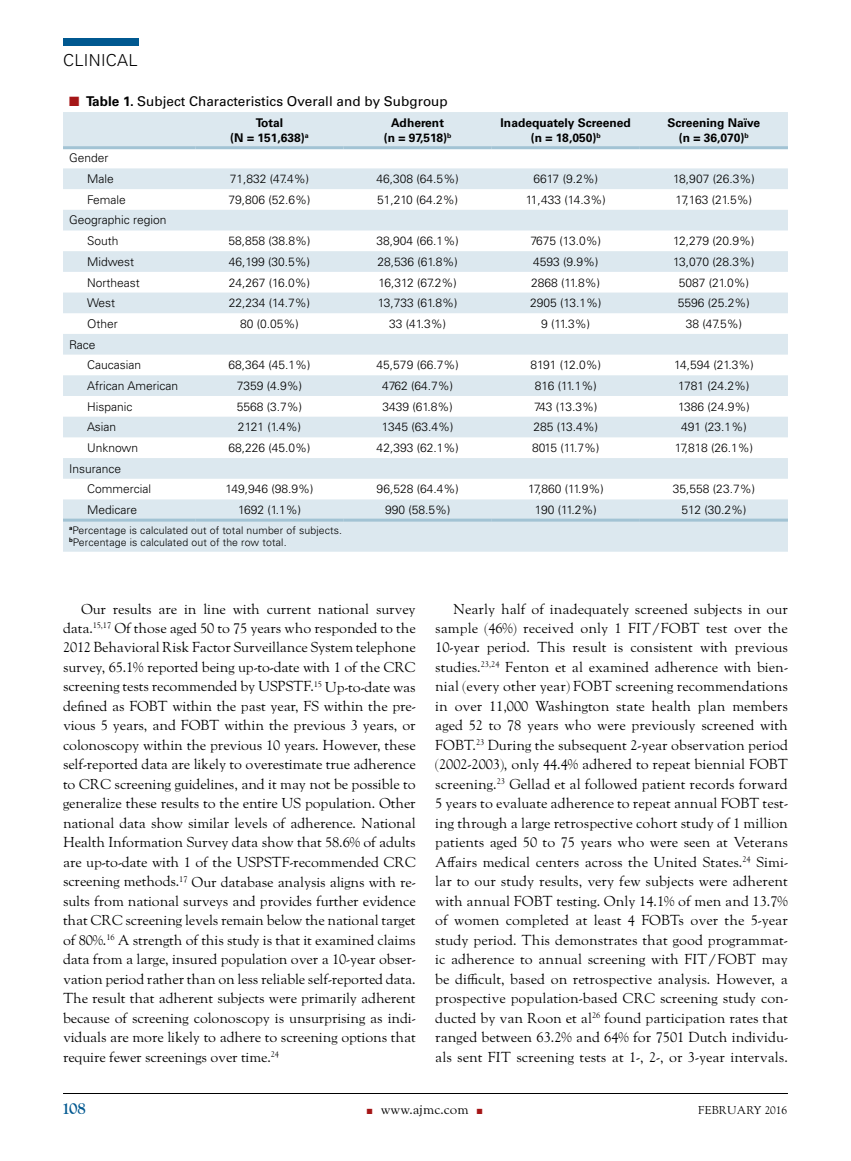
<style>
.page{position:relative;width:851px;height:1161px;background:#fff}
.page>*{position:absolute;margin:0;border:0;box-sizing:border-box;transform-origin:0 0}
.t1{font:300 16.5px "Univers LT Std";letter-spacing:.02em;color:#000}
.t2{font:700 16.5px "LTC Goudy Oldstyle Pro";color:#005890}
.t3{font:14.25px/19.5px "LTC Goudy Oldstyle Pro";letter-spacing:-.005em;color:#000;text-align:justify}
.t4{font:13.5px "Univers LT Std";color:#000}
.t5{font:13.5px "LTC Goudy Oldstyle Pro";color:#000}
.t6{font:300 12px/20.7px "Univers LT Std";color:#000}
.t7{font:700 12px/15px "Univers LT Std";color:#000;text-align:center}
.t8{font:11.25px "LTC Goudy Oldstyle Pro";letter-spacing:.02em;color:#000}
.t9{font:300 10.5px/12px "Univers LT Std";letter-spacing:.01em;color:#000}
.s1{color:#a51617}
.s2{font-weight:700}
</style>
<div class="page">
<hr style="left:63px;top:1093px;width:725px;height:1px;background:#000">
<div style="left:63px;top:39px;width:76px;height:7px;background:#005890"></div>
<svg style="left:63px;top:112px;width:725px;height:440px;fill:#dce8ef"></svg>
<hr style="left:63px;top:146px;width:132px;height:3px;background:#a2c3d4">
<hr style="left:195px;top:146px;width:148px;height:3px;background:#a2c3d4">
<hr style="left:343px;top:146px;width:148px;height:3px;background:#a2c3d4">
<hr style="left:491px;top:146px;width:148px;height:3px;background:#a2c3d4">
<hr style="left:639px;top:146px;width:148px;height:3px;background:#a2c3d4">
<hr style="left:63px;top:519px;width:132px;height:3px;background:#a2c3d4">
<hr style="left:195px;top:519px;width:148px;height:3px;background:#a2c3d4">
<hr style="left:343px;top:519px;width:148px;height:3px;background:#a2c3d4">
<hr style="left:491px;top:519px;width:148px;height:3px;background:#a2c3d4">
<hr style="left:639px;top:519px;width:148px;height:3px;background:#a2c3d4">
<p class="t1" style="left:63px;top:50px;width:76px">CLINICAL</p>
<p class="t4" style="left:69px;top:93px;width:380px"><span class="s1">■</span> <span class="s2">Table 1.</span> Subject Characteristics Overall and by Subgroup</p>
<p class="t7" style="left:230px;top:115px;width:80px">Total<br>(N = 151,638)<sup>a</sup></p>
<p class="t7" style="left:384px;top:115px;width:69px">Adherent<br>(n = 97,518)<sup>b</sup></p>
<p class="t7" style="left:500px;top:115px;width:132px">Inadequately Screened (n = 18,050)<sup>b</sup></p>
<p class="t7" style="left:667px;top:115px;width:94px">Screening Naïve (n = 36,070)<sup>b</sup></p>
<p class="t6" style="left:87px;top:148px;width:28px;text-indent:-18px">Gender<br>Male</p>
<p class="t6" style="left:230px;top:169px;width:81px">71,832 (47.4%)</p>
<p class="t6" style="left:376px;top:169px;width:84px">46,308 (64.5%)</p>
<p class="t6" style="left:533px;top:169px;width:66px">6617 (9.2%)</p>
<p class="t6" style="left:673px;top:169px;width:83px">18,907 (26.3%)</p>
<p class="t6" style="left:87px;top:189px;width:40px">Female</p>
<p class="t6" style="left:228px;top:189px;width:84px">79,806 (52.6%)</p>
<p class="t6" style="left:377px;top:189px;width:83px">51,210 (64.2%)</p>
<p class="t6" style="left:525px;top:189px;width:82px">11,433 (14.3%)</p>
<p class="t6" style="left:675px;top:189px;width:78px">17,163 (21.5%)</p>
<p class="t6" style="left:87px;top:210px;width:81px;text-indent:-18px">Geographic region<br>South</p>
<p class="t6" style="left:228px;top:231px;width:84px">58,858 (38.8%)</p>
<p class="t6" style="left:376px;top:231px;width:84px">38,904 (66.1%)</p>
<p class="t6" style="left:530px;top:231px;width:72px">7675 (13.0%)</p>
<p class="t6" style="left:673px;top:231px;width:83px">12,279 (20.9%)</p>
<p class="t6" style="left:87px;top:251px;width:49px">Midwest</p>
<p class="t6" style="left:229px;top:251px;width:83px">46,199 (30.5%)</p>
<p class="t6" style="left:377px;top:251px;width:82px">28,536 (61.8%)</p>
<p class="t6" style="left:533px;top:251px;width:67px">4593 (9.9%)</p>
<p class="t6" style="left:673px;top:251px;width:83px">13,070 (28.3%)</p>
<p class="t6" style="left:87px;top:272px;width:54px">Northeast</p>
<p class="t6" style="left:229px;top:272px;width:83px">24,267 (16.0%)</p>
<p class="t6" style="left:378px;top:272px;width:80px">16,312 (67.2%)</p>
<p class="t6" style="left:531px;top:272px;width:70px">2868 (11.8%)</p>
<p class="t6" style="left:678px;top:272px;width:72px">5087 (21.0%)</p>
<p class="t6" style="left:87px;top:293px;width:30px">West</p>
<p class="t6" style="left:229px;top:293px;width:83px">22,234 (14.7%)</p>
<p class="t6" style="left:378px;top:293px;width:81px">13,733 (61.8%)</p>
<p class="t6" style="left:530px;top:293px;width:73px">2905 (13.1%)</p>
<p class="t6" style="left:677px;top:293px;width:74px">5596 (25.2%)</p>
<p class="t6" style="left:87px;top:313px;width:32px">Other</p>
<p class="t6" style="left:240px;top:313px;width:60px">80 (0.05%)</p>
<p class="t6" style="left:389px;top:313px;width:59px">33 (41.3%)</p>
<p class="t6" style="left:541px;top:313px;width:50px">9 (11.3%)</p>
<p class="t6" style="left:685px;top:313px;width:58px">38 (47.5%)</p>
<p class="t6" style="left:87px;top:334px;width:56px;text-indent:-18px">Race<br>Caucasian</p>
<p class="t6" style="left:228px;top:355px;width:84px">68,364 (45.1%)</p>
<p class="t6" style="left:376px;top:355px;width:84px">45,579 (66.7%)</p>
<p class="t6" style="left:530px;top:355px;width:72px">8191 (12.0%)</p>
<p class="t6" style="left:674px;top:355px;width:81px">14,594 (21.3%)</p>
<p class="t6" style="left:87px;top:375px;width:93px">African American</p>
<p class="t6" style="left:237px;top:375px;width:67px">7359 (4.9%)</p>
<p class="t6" style="left:382px;top:375px;width:73px">4762 (64.7%)</p>
<p class="t6" style="left:535px;top:375px;width:63px">816 (11.1%)</p>
<p class="t6" style="left:678px;top:375px;width:73px">1781 (24.2%)</p>
<p class="t6" style="left:87px;top:396px;width:47px">Hispanic</p>
<p class="t6" style="left:237px;top:396px;width:67px">5568 (3.7%)</p>
<p class="t6" style="left:382px;top:396px;width:72px">3439 (61.8%)</p>
<p class="t6" style="left:534px;top:396px;width:65px">743 (13.3%)</p>
<p class="t6" style="left:678px;top:396px;width:73px">1386 (24.9%)</p>
<p class="t6" style="left:87px;top:417px;width:31px">Asian</p>
<p class="t6" style="left:238px;top:417px;width:65px">2121 (1.4%)</p>
<p class="t6" style="left:382px;top:417px;width:73px">1345 (63.4%)</p>
<p class="t6" style="left:533px;top:417px;width:66px">285 (13.4%)</p>
<p class="t6" style="left:681px;top:417px;width:67px">491 (23.1%)</p>
<p class="t6" style="left:87px;top:437px;width:53px">Unknown</p>
<p class="t6" style="left:228px;top:437px;width:84px">68,226 (45.0%)</p>
<p class="t6" style="left:376px;top:437px;width:84px">42,393 (62.1%)</p>
<p class="t6" style="left:532px;top:437px;width:69px">8015 (11.7%)</p>
<p class="t6" style="left:674px;top:437px;width:80px">17,818 (26.1%)</p>
<p class="t6" style="left:87px;top:458px;width:66px;text-indent:-18px">Insurance<br>Commercial</p>
<p class="t6" style="left:225px;top:479px;width:90px">149,946 (98.9%)</p>
<p class="t6" style="left:376px;top:479px;width:84px">96,528 (64.4%)</p>
<p class="t6" style="left:528px;top:479px;width:77px">17,860 (11.9%)</p>
<p class="t6" style="left:673px;top:479px;width:84px">35,558 (23.7%)</p>
<p class="t6" style="left:87px;top:500px;width:52px">Medicare</p>
<p class="t6" style="left:238px;top:500px;width:65px">1692 (1.1%)</p>
<p class="t6" style="left:385px;top:500px;width:67px">990 (58.5%)</p>
<p class="t6" style="left:535px;top:500px;width:63px">190 (11.2%)</p>
<p class="t6" style="left:681px;top:500px;width:66px">512 (30.2%)</p>
<p class="t9" style="left:69px;top:524px;width:274px"><sup>a</sup>Percentage is calculated out of total number of subjects. <sup>b</sup>Percentage is calculated out of the row total.</p>
<p class="t3" style="left:63px;top:600px;width:354px;text-indent:18px">Our results are in line with current national survey data.<sup>15,17</sup> Of those aged 50 to 75 years who responded to the 2012 Behavioral Risk Factor Surveillance System telephone survey, 65.1% reported being up-to-date with 1 of the CRC screening tests recommended by USPSTF.<sup>15</sup> Up-to-date was defined as FOBT within the past year, FS within the pre&shy;vious 5 years, and FOBT within the previous 3 years, or colonoscopy within the previous 10 years. However, these self-reported data are likely to overestimate true adherence to CRC screening guidelines, and it may not be possible to generalize these results to the entire US population. Other national data show similar levels of adherence. National Health Information Survey data show that 58.6% of adults are up-to-date with 1 of the USPSTF-recommended CRC screening methods.<sup>17</sup> Our database analysis aligns with re&shy;sults from national surveys and provides further evidence that CRC screening levels remain below the national target of 80%.<sup>16</sup> A strength of this study is that it examined claims data from a large, insured population over a 10-year obser&shy;vation period rather than on less reliable self-reported data.<br>The result that adherent subjects were primarily adherent because of screening colonoscopy is unsurprising as indi&shy;viduals are more likely to adhere to screening options that require fewer screenings over time.<sup>24</sup></p>
<p class="t3" style="left:435px;top:600px;width:354px;text-indent:18px">Nearly half of inadequately screened subjects in our sample (46%) received only 1 FIT/FOBT test over the 10-year period. This result is consistent with previous studies.<sup>23,24</sup> Fenton et al examined adherence with bien&shy;nial (every other year) FOBT screening recommendations in over 11,000 Washington state health plan members aged 52 to 78 years who were previously screened with FOBT.<sup>23</sup> During the subsequent 2-year observation period (2002-2003), only 44.4% adhered to repeat biennial FOBT screening.<sup>23</sup> Gellad et al followed patient records forward 5 years to evaluate adherence to repeat annual FOBT test&shy;ing through a large retrospective cohort study of 1 million patients aged 50 to 75 years who were seen at Veterans Affairs medical centers across the United States.<sup>24</sup> Simi&shy;lar to our study results, very few subjects were adherent with annual FOBT testing. Only 14.1% of men and 13.7% of women completed at least 4 FOBTs over the 5-year study period. This demonstrates that good programmat&shy;ic adherence to annual screening with FIT/FOBT may be difficult, based on retrospective analysis. However, a prospective population-based CRC screening study con&shy;ducted by van Roon et al<sup>26</sup> found participation rates that ranged between 63.2% and 64% for 7501 Dutch individu&shy;als sent FIT screening tests at 1-, 2-, or 3-year intervals.</p>
<p class="t2" style="left:63px;top:1100px;width:24px">108</p>
<p class="t5" style="left:367px;top:1102px;width:117px"><span class="s1">■</span> www.ajmc.com <span class="s1">■</span></p>
<p class="t8" style="left:698px;top:1104px;width:90px">FEBRUARY 2016</p>
</div>
